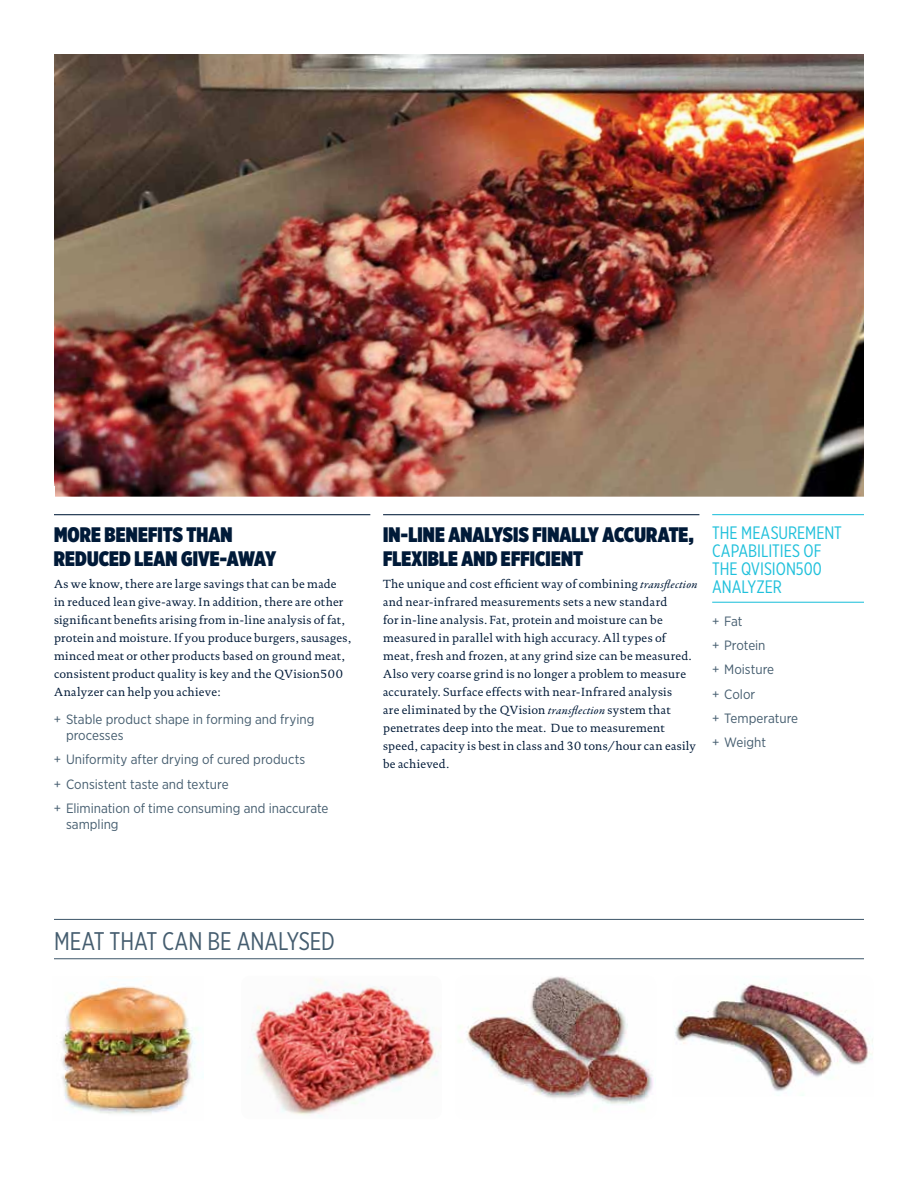
<style>
.page{position:relative;width:918px;height:1188px;background:#fff}
.page>*{position:absolute;margin:0;border:0;box-sizing:border-box;transform-origin:0 0}
.t1{font:25.5px "Gotham X Narrow";letter-spacing:-.005em;color:#455d6f}
.t2{font:900 21px/24px "Gotham X Narrow";letter-spacing:.005em;color:#001a38}
.t3{font:18px/18px "Gotham X Narrow";color:#1fc0db}
.t4{font:13.5px/24.3px "Gotham Narrow";color:#455d6f}
.t5{font:12px/18px "DTL Documenta T";letter-spacing:.025em;color:#001a38}
.s1{font-family:"Garamond Premr Pro Med It"}
</style>
<div class="page">
<img style="left:54px;top:54px;width:810px;height:443px">
<img style="left:61px;top:983px;width:143px;height:131px">
<img style="left:459px;top:976px;width:194px;height:133px">
<img style="left:674px;top:983px;width:199px;height:113px">
<img style="left:252px;top:978px;width:189px;height:139px">
<hr style="left:54px;top:514px;width:316px;height:1px;background:#001a38">
<hr style="left:383px;top:514px;width:316px;height:1px;background:#001a38">
<hr style="left:712px;top:514px;width:152px;height:1px;background:#1fc0db">
<hr style="left:712px;top:602px;width:152px;height:1px;background:#1fc0db">
<hr style="left:54px;top:919px;width:810px;height:1px;background:#455d6f">
<hr style="left:54px;top:958px;width:810px;height:1px;background:#455d6f">
<h2 class="t2" style="left:54px;top:522px;width:224px">MORE BENEFITS THAN<br>REDUCED LEAN GIVE-AWAY</h2>
<p class="t5" style="left:54px;top:575px;width:299px">As we know, there are large savings that can be made<br>in reduced lean give-away. In addition, there are other significant benefits arising from in-line analysis of fat, protein and moisture. If you produce burgers, sausages, minced meat or other products based on ground meat, consistent product quality is key and the QVision500<br>Analyzer can help you achieve:</p>
<p class="t4" style="left:66px;top:711px;width:250px;line-height:15.8px;text-indent:-12px">+ Stable product shape in forming and frying processes</p>
<p class="t4" style="left:54px;top:747px;width:276px">+ Uniformity after drying of cured products<br>+ Consistent taste and texture<br>+ Elimination of time consuming and inaccurate</p>
<p class="t4" style="left:66px;top:811px;width:54px">sampling</p>
<h2 class="t2" style="left:383px;top:522px;width:312px">IN-LINE ANALYSIS FINALLY ACCURATE,<br>FLEXIBLE AND EFFICIENT</h2>
<p class="t5" style="left:383px;top:575px;width:316px">The unique and cost efficient way of combining <span class="s1">transflection </span>and near-infrared measurements sets a new standard<br>for in-line analysis. Fat, protein and moisture can be measured in parallel with high accuracy. All types of meat, fresh and frozen, at any grind size can be measured.<br>Also very coarse grind is no longer a problem to measure accurately. Surface effects with near-Infrared analysis<br>are eliminated by the QVision <span class="s1">transflection</span> system that penetrates deep into the meat. Due to measurement speed, capacity is best in class and 30 tons/hour can easily be achieved.</p>
<h3 class="t3" style="left:712px;top:524px;width:114px">THE MEASUREMENT<br>CAPABI LITIES</h3>
<h3 class="t3" style="left:804px;top:542px;width:10px">OF</h3>
<h3 class="t3" style="left:712px;top:560px;width:47px">THE QVISION</h3>
<h3 class="t3" style="left:796px;top:560px;width:27px">500</h3>
<h3 class="t3" style="left:712px;top:578px;width:71px">ANALYZER</h3>
<p class="t4" style="left:712px;top:609px;width:88px">+ Fat<br>+ Protein<br>+ Moisture<br>+ Color<br>+ Temperature + Weight</p>
<h1 class="t1" style="left:54px;top:926px;width:282px">MEAT THAT CAN BE ANALYSED</h1>
</div>
